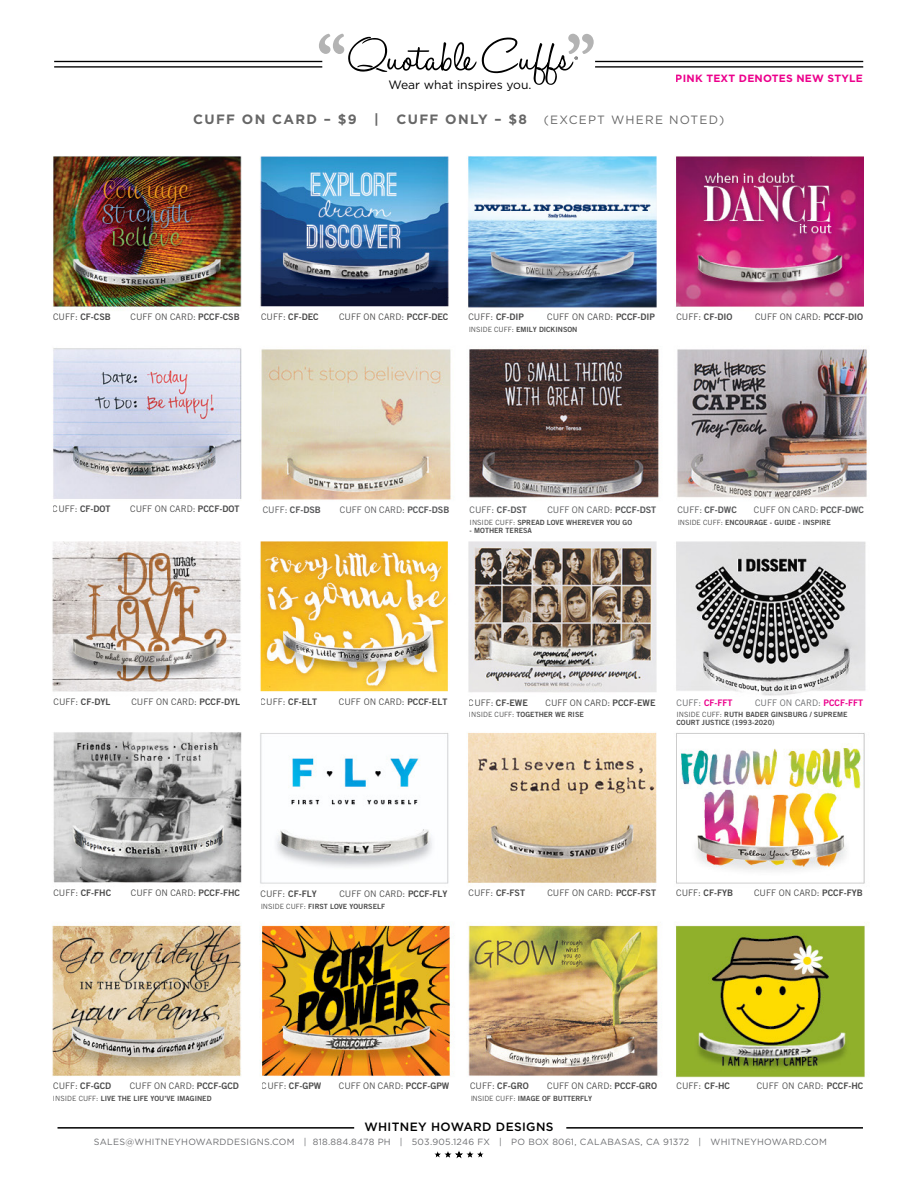
<style>
.page{position:relative;width:918px;height:1188px;background:#fff}
.page>*{position:absolute;margin:0;border:0;box-sizing:border-box;transform-origin:0 0}
.t1{font:700 13.5px "Gotham";letter-spacing:.1em;color:#000}
.t2{font:12.15px "Gotham";color:#000}
.t3{font:500 12px "Gotham";letter-spacing:.03em;color:#000}
.t4{font:12px "Gotham";letter-spacing:.1em;color:#000}
.t5{font:700 10.5px "Gotham";letter-spacing:.02em;color:#ec008c}
.t6{font:9px "Trade Gothic";color:#000}
.t7{font:9px "Trade Gothic Bold Two";color:#000}
.t8{font:9px "Gotham";letter-spacing:.03em;color:#6d6e71}
.t9{font:9px "Trade Gothic";color:#58595b}
.t10{font:9px "Trade Gothic Bold Two";color:#58595b}
.t11{font:9px "Trade Gothic";color:#6d6e71}
.t12{font:9px "Trade Gothic Bold Two";color:#ec008c}
.t13{font:7.2px/8.7px "Trade Gothic Bold Two";color:#000}
.s1{font-family:"Trade Gothic"}
.s2{font-family:"Trade Gothic Bold Two"}
.s3{font-family:"Trade Gothic";color:#6d6e71}
.s4{font-family:"Trade Gothic Bold Two";color:#ec008c}
</style>
<div class="page">
<img style="left:52px;top:33px;width:816px;height:1126px">
<svg style="left:435px;top:1152px;width:48px;height:6px"></svg>
<hr style="left:58px;top:1127px;width:296px;height:2px;background:#000">
<hr style="left:566px;top:1127px;width:297px;height:2px;background:#000">
<hr style="left:595px;top:66px;width:268px;height:2px;background:#000">
<hr style="left:54px;top:66px;width:268px;height:2px;background:#000">
<hr style="left:595px;top:61px;width:268px;height:1px;background:#000">
<hr style="left:54px;top:61px;width:268px;height:1px;background:#000">
<svg style="left:319px;top:34px;width:275px;height:51px"></svg>
<h2 class="t2" style="left:388px;top:78px;width:145px">Wear what inspires you.</h2>
<p class="t5" style="left:676px;top:72px;width:189px">PINK TEXT DENOTES NEW STYLE</p>
<h1 class="t1" style="left:193px;top:111px;width:165px">CUFF ON CARD – $9</h1>
<h1 class="t1" style="left:374px;top:111px;width:6px">|</h1>
<h1 class="t1" style="left:397px;top:111px;width:132px">CUFF ONLY – $8</h1>
<h3 class="t4" style="left:544px;top:113px;width:182px">(EXCEPT WHERE NOTED)</h3>
<p class="t7" style="left:53px;top:311px;width:59px"><span class="s1">CUFF:</span> CF-CSB</p>
<p class="t6" style="left:131px;top:311px;width:111px">CUFF ON CARD: <span class="s2">PCCF-CSB</span></p>
<p class="t7" style="left:261px;top:311px;width:59px"><span class="s1">CUFF:</span> CF-DEC</p>
<p class="t6" style="left:339px;top:311px;width:111px">CUFF ON CARD: <span class="s2">PCCF-DEC</span></p>
<p class="t7" style="left:468px;top:312px;width:57px"><span class="s1">CUFF:</span> CF-DIP</p>
<p class="t6" style="left:547px;top:312px;width:109px">CUFF ON CARD: <span class="s2">PCCF-DIP</span></p>
<p class="t13" style="left:468px;top:325px;width:110px"><span class="s1">INSIDE CUFF:</span> EMILY DICKINSON</p>
<p class="t7" style="left:676px;top:311px;width:58px"><span class="s1">CUFF:</span> CF-DIO</p>
<p class="t6" style="left:755px;top:311px;width:110px">CUFF ON CARD: <span class="s2">PCCF-DIO</span></p>
<p class="t7" style="left:53px;top:503px;width:59px"><span class="s1">CUFF:</span> CF-DOT</p>
<p class="t6" style="left:130px;top:504px;width:111px">CUFF ON CARD: <span class="s2">PCCF-DOT</span></p>
<p class="t10" style="left:263px;top:504px;width:60px"><span class="s1">CUFF:</span> CF-DSB</p>
<p class="t9" style="left:340px;top:504px;width:111px">CUFF ON CARD: <span class="s2">PCCF-DSB</span></p>
<p class="t10" style="left:470px;top:504px;width:59px"><span class="s1">CUFF:</span> CF-DST</p>
<p class="t9" style="left:547px;top:504px;width:110px">CUFF ON CARD: <span class="s2">PCCF-DST</span></p>
<p class="t13" style="left:470px;top:518px;width:164px"><span class="s1">INSIDE CUFF:</span> SPREAD LOVE WHEREVER YOU GO</p>
<p class="t13" style="left:470px;top:526px;width:64px">- MOTHER TERESA</p>
<p class="t10" style="left:677px;top:504px;width:61px"><span class="s1">CUFF:</span> CF-DWC</p>
<p class="t9" style="left:754px;top:504px;width:112px">CUFF ON CARD: <span class="s2">PCCF-DWC</span></p>
<p class="t13" style="left:677px;top:518px;width:155px"><span class="s1">INSIDE CUFF:</span> ENCOURAGE - GUIDE - INSPIRE</p>
<p class="t7" style="left:54px;top:696px;width:58px"><span class="s1">CUFF:</span> CF-DYL</p>
<p class="t6" style="left:131px;top:696px;width:110px">CUFF ON CARD: <span class="s2">PCCF-DYL</span></p>
<p class="t7" style="left:261px;top:696px;width:58px"><span class="s1">CUFF:</span> CF-ELT</p>
<p class="t6" style="left:339px;top:696px;width:110px">CUFF ON CARD: <span class="s2">PCCF-ELT</span></p>
<p class="t7" style="left:469px;top:697px;width:60px"><span class="s1">CUFF:</span> CF-EWE</p>
<p class="t6" style="left:546px;top:697px;width:111px">CUFF ON CARD: <span class="s2">PCCF-EWE</span></p>
<p class="t13" style="left:469px;top:710px;width:116px"><span class="s1">INSIDE CUFF:</span> TOGETHER WE RISE</p>
<p class="t12" style="left:677px;top:697px;width:58px"><span class="s3">CUFF:</span> CF-FFT</p>
<p class="t11" style="left:755px;top:697px;width:110px">CUFF ON CARD: <span class="s4">PCCF-FFT</span></p>
<p class="t13" style="left:676px;top:710px;width:172px"><span class="s1">INSIDE CUFF:</span> RUTH BADER GINSBURG / SUPREME<br>COURT JUSTICE (1993-2020)</p>
<p class="t7" style="left:53px;top:887px;width:59px"><span class="s1">CUFF:</span> CF-FHC</p>
<p class="t6" style="left:131px;top:887px;width:111px">CUFF ON CARD: <span class="s2">PCCF-FHC</span></p>
<p class="t7" style="left:261px;top:888px;width:58px"><span class="s1">CUFF:</span> CF-FLY</p>
<p class="t6" style="left:339px;top:888px;width:110px">CUFF ON CARD: <span class="s2">PCCF-FLY</span></p>
<p class="t7" style="left:469px;top:887px;width:58px"><span class="s1">CUFF:</span> CF-FST</p>
<p class="t6" style="left:547px;top:888px;width:110px">CUFF ON CARD: <span class="s2">PCCF-FST</span></p>
<p class="t13" style="left:261px;top:902px;width:126px"><span class="s1">INSIDE CUFF:</span> FIRST LOVE YOURSELF</p>
<p class="t7" style="left:676px;top:888px;width:58px"><span class="s1">CUFF:</span> CF-FYB</p>
<p class="t6" style="left:754px;top:888px;width:110px">CUFF ON CARD: <span class="s2">PCCF-FYB</span></p>
<p class="t7" style="left:53px;top:1080px;width:60px"><span class="s1">CUFF:</span> CF-GCD</p>
<p class="t6" style="left:130px;top:1081px;width:111px">CUFF ON CARD: <span class="s2">PCCF-GCD</span></p>
<p class="t13" style="left:53px;top:1094px;width:160px"><span class="s1">INSIDE CUFF:</span> LIVE THE LIFE YOU’VE IMAGINED</p>
<p class="t7" style="left:262px;top:1080px;width:61px"><span class="s1">CUFF:</span> CF-GPW</p>
<p class="t6" style="left:339px;top:1081px;width:112px">CUFF ON CARD: <span class="s2">PCCF-GPW</span></p>
<p class="t7" style="left:470px;top:1081px;width:60px"><span class="s1">CUFF:</span> CF-GRO</p>
<p class="t6" style="left:547px;top:1081px;width:111px">CUFF ON CARD: <span class="s2">PCCF-GRO</span></p>
<p class="t6" style="left:677px;top:1081px;width:55px">CUFF: <span class="s2">CF-HC</span></p>
<p class="t6" style="left:757px;top:1081px;width:108px">CUFF ON CARD: <span class="s2">PCCF-HC</span></p>
<p class="t13" style="left:470px;top:1094px;width:124px"><span class="s1">INSIDE CUFF:</span> IMAGE OF BUTTERFLY</p>
<h3 class="t3" style="left:364px;top:1119px;width:191px">WHITNEY HOWARD DESIGNS</h3>
<p class="t8" style="left:94px;top:1136px;width:735px">SALES@WHITNEYHOWARDDESIGNS.COM | 818.884.8478 PH | 503.905.1246 FX | PO BOX 8061, CALABASAS, CA 91372 | WHITNEYHOWARD.COM</p>
</div>
